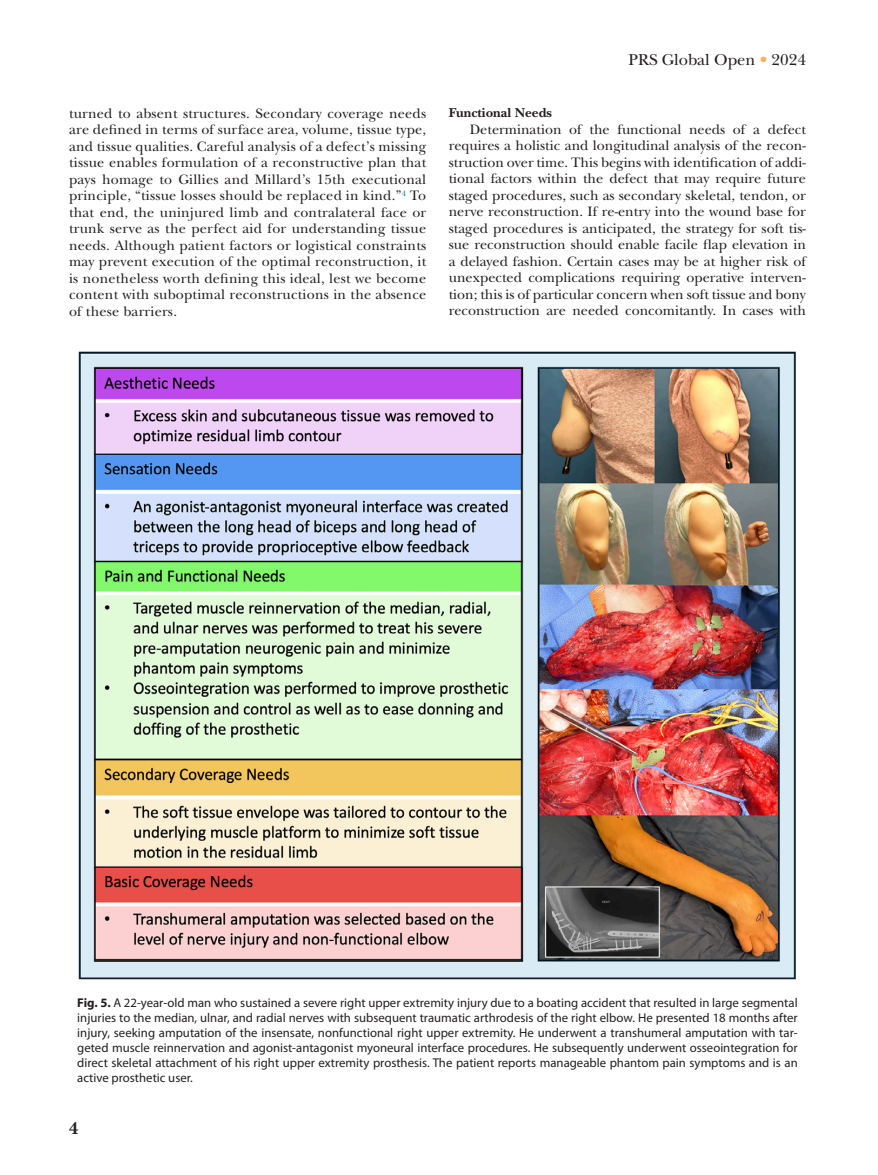
<style>
.page{position:relative;width:878px;height:1175px;background:#fff}
.page>*{position:absolute;margin:0;border:0;box-sizing:border-box;transform-origin:0 0}
.t1{font:700 18px "New Baskerville Std";color:#231f20}
.t2{font:16.5px "New Baskerville Std";color:#231f20}
.t3{font:14.25px/16.5px "New Baskerville Std";letter-spacing:.005em;color:#231f20;text-align:justify}
.t4{font:700 13.5px "New Baskerville Std";color:#231f20}
.t5{font:12.75px/15px "Myriad Pro";color:#231f20;text-align:justify}
.s1{color:#f7b163}
.s2{font-weight:700}
</style>
<div class="page">
<img style="left:78px;top:351px;width:718px;height:629px">
<p class="t2" style="left:628px;top:50px;width:179px">PRS Global Open <span class="s1">•</span> 2024</p>
<p class="t3" style="left:69px;top:105px;width:359px">turned to absent structures. Secondary coverage needs are defined in terms of surface area, volume, tissue type, and tissue qualities. Careful analysis of a defect’s missing tissue enables formulation of a reconstructive plan that pays homage to Gillies and Millard’s 15th executional principle, “tissue losses should be replaced in kind.”<sup>4</sup> To that end, the uninjured limb and contralateral face or trunk serve as the perfect aid for understanding tissue needs. Although patient factors or logistical constraints may prevent execution of the optimal reconstruction, it is nonetheless worth defining this ideal, lest we become content with suboptimal reconstructions in the absence of these barriers.</p>
<p class="t4" style="left:448px;top:105px;width:105px">Functional Needs</p>
<p class="t3" style="left:448px;top:121px;width:359px;text-indent:21px">Determination of the functional needs of a defect requires a holistic and longitudinal analysis of the recon&shy;struction over time. This begins with identification of addi&shy;tional factors within the defect that may require future staged procedures, such as secondary skeletal, tendon, or nerve reconstruction. If re-entry into the wound base for staged procedures is anticipated, the strategy for soft tis&shy;sue reconstruction should enable facile flap elevation in a delayed fashion. Certain cases may be at higher risk of unexpected complications requiring operative interven&shy;tion; this is of particular concern when soft tissue and bony reconstruction are needed concomitantly. In cases with</p>
<p class="t5" style="left:77px;top:995px;width:722px"><span class="s2">Fig. 5.</span> A 22-year-old man who sustained a severe right upper extremity injury due to a boating accident that resulted in large segmental injuries to the median, ulnar, and radial nerves with subsequent traumatic arthrodesis of the right elbow. He presented 18 months after injury, seeking amputation of the insensate, nonfunctional right upper extremity. He underwent a transhumeral amputation with tar&shy;geted muscle reinnervation and agonist-antagonist myoneural interface procedures. He subsequently underwent osseointegration for direct skeletal attachment of his right upper extremity prosthesis. The patient reports manageable phantom pain symptoms and is an active prosthetic user.</p>
<p class="t1" style="left:69px;top:1118px;width:11px">4</p>
</div>
